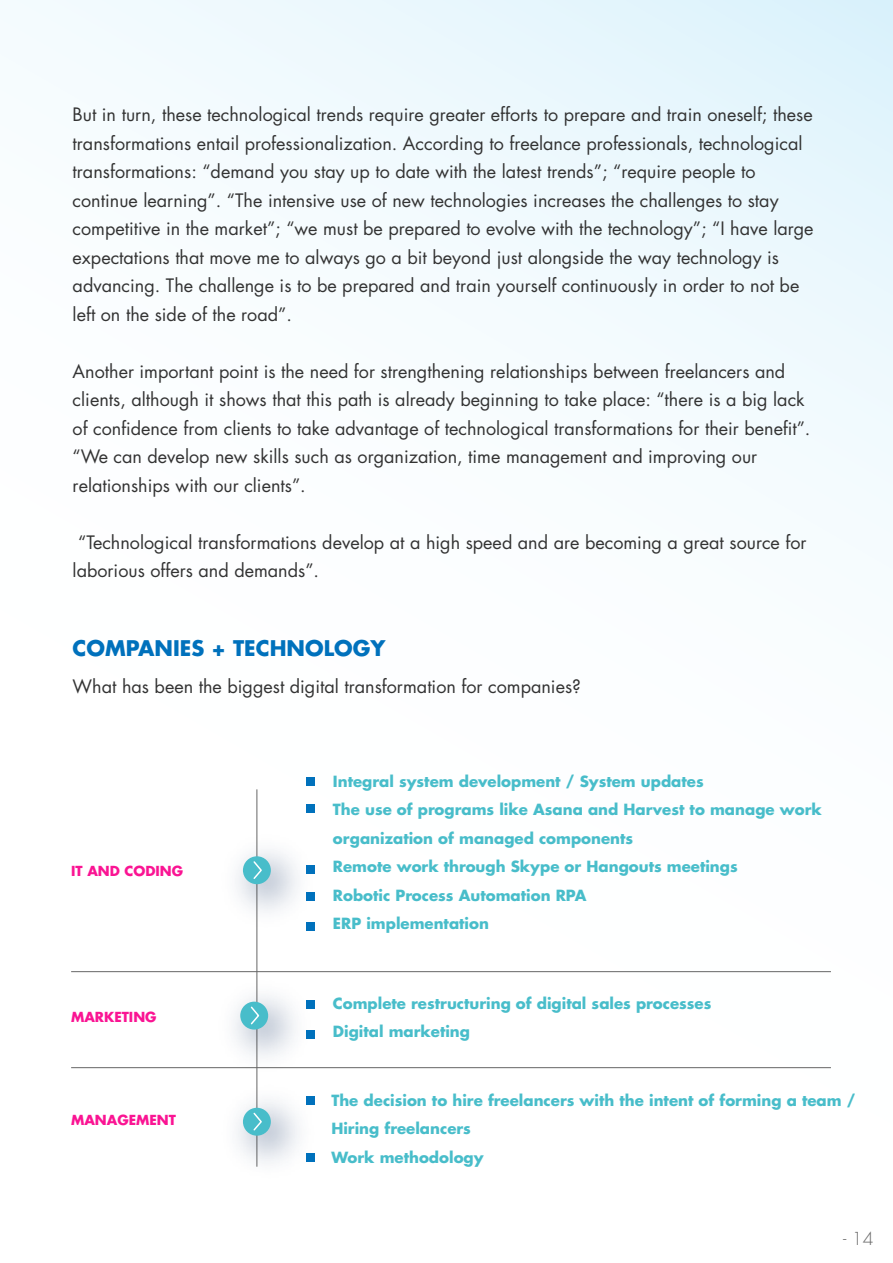
<style>
.page{position:relative;width:893px;height:1263px;background:#fff}
.page>*{position:absolute;margin:0;border:0;box-sizing:border-box;transform-origin:0 0}
.t1{font:700 21px "Futura Std";color:#0071bc}
.t2{font:18px/28.5px "Futura Std";color:#333}
.t3{font:300 17.4px "Futura Std";color:#666}
.t4{font:700 15px/28.5px "Futura Std";color:#48bdca}
.t5{font:700 13.5px "Futura Std";color:#fa1493}
</style>
<div class="page">
<div style="left:0;top:0;width:893px;height:1263px;background:linear-gradient(to bottom,#eef9fd,#fff)"></div>
<hr style="left:71px;top:971px;width:760px;height:1px;background:#666">
<hr style="left:71px;top:1067px;width:760px;height:1px;background:#666">
<hr style="left:257px;top:789px;width:1px;height:378px;background:#666">
<img style="left:208px;top:822px;width:119px;height:118px">
<div style="left:243px;top:856px;width:28px;height:28px;background:#48bdca;border-radius:50%"></div>
<svg style="left:253px;top:861px;width:9px;height:18px"></svg>
<img style="left:205px;top:967px;width:119px;height:119px">
<div style="left:240px;top:1002px;width:28px;height:27px;background:#48bdca;border-radius:50%"></div>
<svg style="left:250px;top:1006px;width:10px;height:19px"></svg>
<img style="left:207px;top:1072px;width:120px;height:120px">
<div style="left:243px;top:1108px;width:28px;height:28px;background:#48bdca;border-radius:50%"></div>
<svg style="left:253px;top:1112px;width:9px;height:19px"></svg>
<div style="left:306px;top:777px;width:8px;height:9px;background:#0071bc"></div>
<div style="left:306px;top:865px;width:8px;height:8px;background:#0071bc"></div>
<div style="left:306px;top:892px;width:8px;height:9px;background:#0071bc"></div>
<div style="left:306px;top:922px;width:8px;height:8px;background:#0071bc"></div>
<div style="left:306px;top:1001px;width:8px;height:8px;background:#0071bc"></div>
<div style="left:306px;top:1030px;width:8px;height:9px;background:#0071bc"></div>
<div style="left:306px;top:1097px;width:8px;height:8px;background:#0071bc"></div>
<div style="left:306px;top:1153px;width:8px;height:8px;background:#0071bc"></div>
<div style="left:306px;top:805px;width:8px;height:8px;background:#0071bc"></div>
<p class="t2" style="left:73px;top:101px;width:742px">But in turn, these technological trends require greater efforts to prepare and train oneself; these transformations entail professionalization. According to freelance professionals, technological transformations: “demand you stay up to date with the latest trends”; “require people to continue learning”. “The intensive use of new technologies increases the challenges to stay competitive in the market”; “we must be prepared to evolve with the technology”; “I have large expectations that move me to always go a bit beyond just alongside the way technology is advancing. The challenge is to be prepared and train yourself continuously in order to not be left on the side of the road”.</p>
<p class="t2" style="left:73px;top:357px;width:739px">Another important point is the need for strengthening relationships between freelancers and clients, although it shows that this path is already beginning to take place: “there is a big lack of confidence from clients to take advantage of technological transformations for their benefit”. “We can develop new skills such as organization, time management and improving our relationships with our clients”.</p>
<p class="t2" style="left:73px;top:528px;width:735px;text-indent:6px">“Technological transformations develop at a high speed and are becoming a great source for laborious offers and demands”.</p>
<p class="t1" style="left:73px;top:634px;width:314px">COMPANIES + TECHNOLOGY</p>
<p class="t2" style="left:73px;top:672px;width:510px">What has been the biggest digital transformation for companies?</p>
<p class="t5" style="left:71px;top:861px;width:114px">IT AND CODING</p>
<p class="t5" style="left:71px;top:1008px;width:87px">MARKETING</p>
<p class="t5" style="left:71px;top:1111px;width:106px">MANAGEMENT</p>
<p class="t4" style="left:333px;top:767px;width:490px">Integral system development / System updates<br>The use of programs like Asana and Harvest to manage work organization of managed components<br>Remote work through Skype or Hangouts meetings<br>Robotic Process Automation RPA<br>ERP implementation</p>
<p class="t4" style="left:333px;top:989px;width:380px">Complete restructuring of digital sales processes<br>Digital marketing</p>
<p class="t4" style="left:331px;top:1085px;width:526px">The decision to hire freelancers with the intent of forming a team /<br>Hiring freelancers<br>Work methodology</p>
<p class="t3" style="left:843px;top:1227px;width:32px">- 14</p>
</div>
